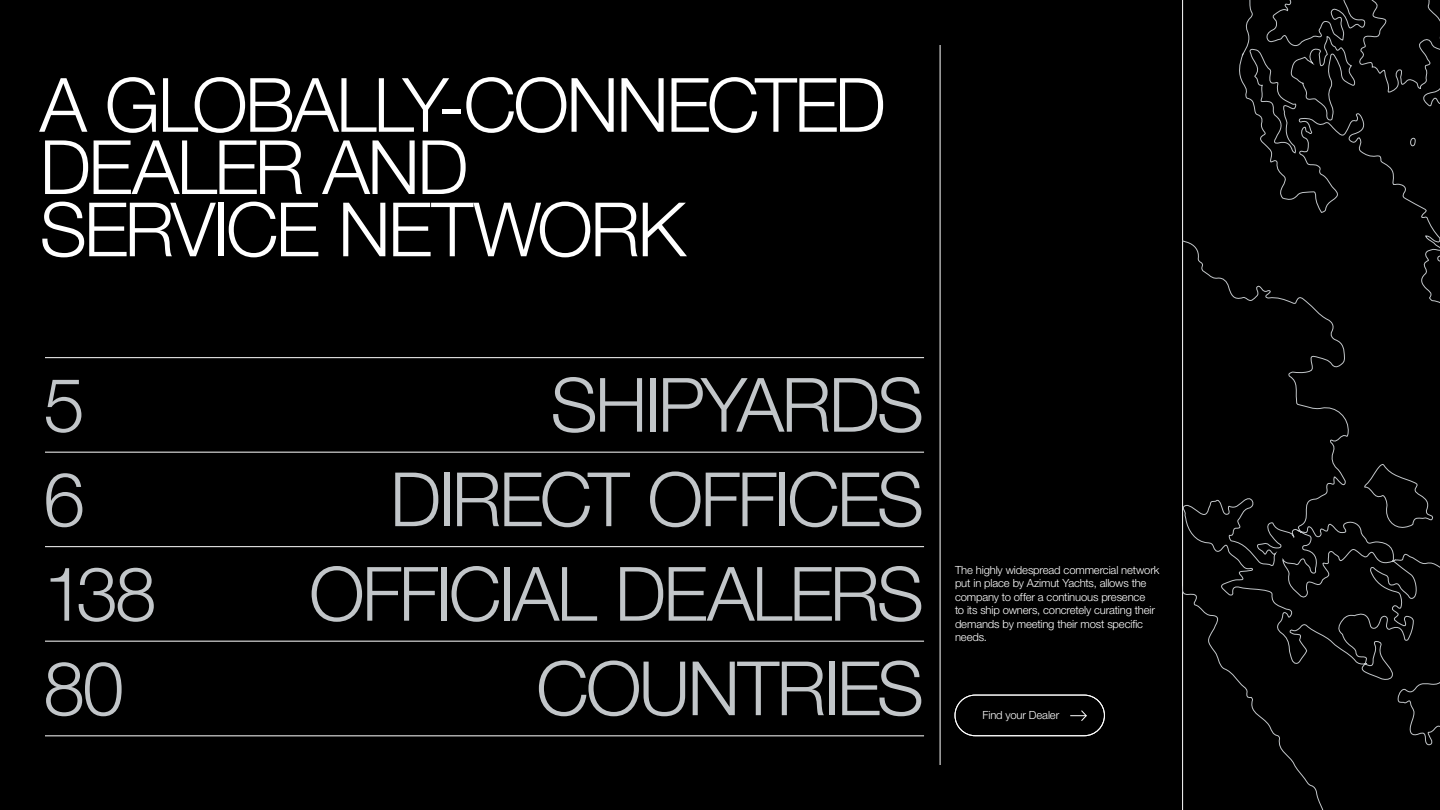
<style>
.page{position:relative;width:1440px;height:810px;background:#000}
.page>*{position:absolute;margin:0;border:0;box-sizing:border-box;transform-origin:0 0}
.t1{font:300 75px "Helvetica Neue LT Pro";letter-spacing:-.04em;color:#c2c6c9}
.t2{font:300 75px/62.2px "Helvetica Neue LT Pro";letter-spacing:-.04em;color:#fff}
.t3{font:300 11.25px/13.5px "Helvetica Neue LT Pro";letter-spacing:-.015em;color:#fff}
</style>
<div class="page">
<hr style="left:45px;top:452px;width:879px;height:1px;background:#fff">
<hr style="left:45px;top:547px;width:879px;height:1px;background:#fff">
<hr style="left:45px;top:641px;width:879px;height:1px;background:#fff">
<hr style="left:45px;top:358px;width:879px;height:1px;background:#fff">
<hr style="left:45px;top:736px;width:879px;height:1px;background:#fff">
<hr style="left:940px;top:45px;width:1px;height:720px;background:#fff">
<hr style="left:1182px;top:0;width:1px;height:810px;background:#fff">
<svg style="left:1183px;top:0;width:257px;height:810px"></svg>
<svg style="left:1070px;top:710px;width:17px;height:11px"></svg>
<div style="left:955px;top:695px;width:150px;height:41px;border:1px solid #fff;border-radius:20px"></div>
<h1 class="t2" style="left:40px;top:72px;width:848px">A GLOBALLY-CONNECTED<br>DEALER AND<br>SERVICE NETWORK</h1>
<h1 class="t1" style="left:43px;top:359px;width:43px">5</h1>
<h1 class="t1" style="left:550px;top:359px;width:375px">SHIPYARDS</h1>
<h1 class="t1" style="left:43px;top:454px;width:43px">6</h1>
<h1 class="t1" style="left:390px;top:454px;width:536px">DIRECT OFFICES</h1>
<h1 class="t1" style="left:43px;top:548px;width:115px">138</h1>
<h1 class="t1" style="left:309px;top:548px;width:616px">OFFICIAL DEALERS</h1>
<h1 class="t1" style="left:43px;top:643px;width:82px">80</h1>
<h1 class="t1" style="left:536px;top:643px;width:390px">COUNTRIES</h1>
<p class="t3" style="left:955px;top:563px;width:206px">The highly widespread commercial network put in place by Azimut Yachts, allows the company to offer a continuous presence<br>to its ship owners, concretely curating their demands by meeting their most specific needs.</p>
<p class="t3" style="left:983px;top:708px;width:78px">Find your Dealer</p>
</div>
